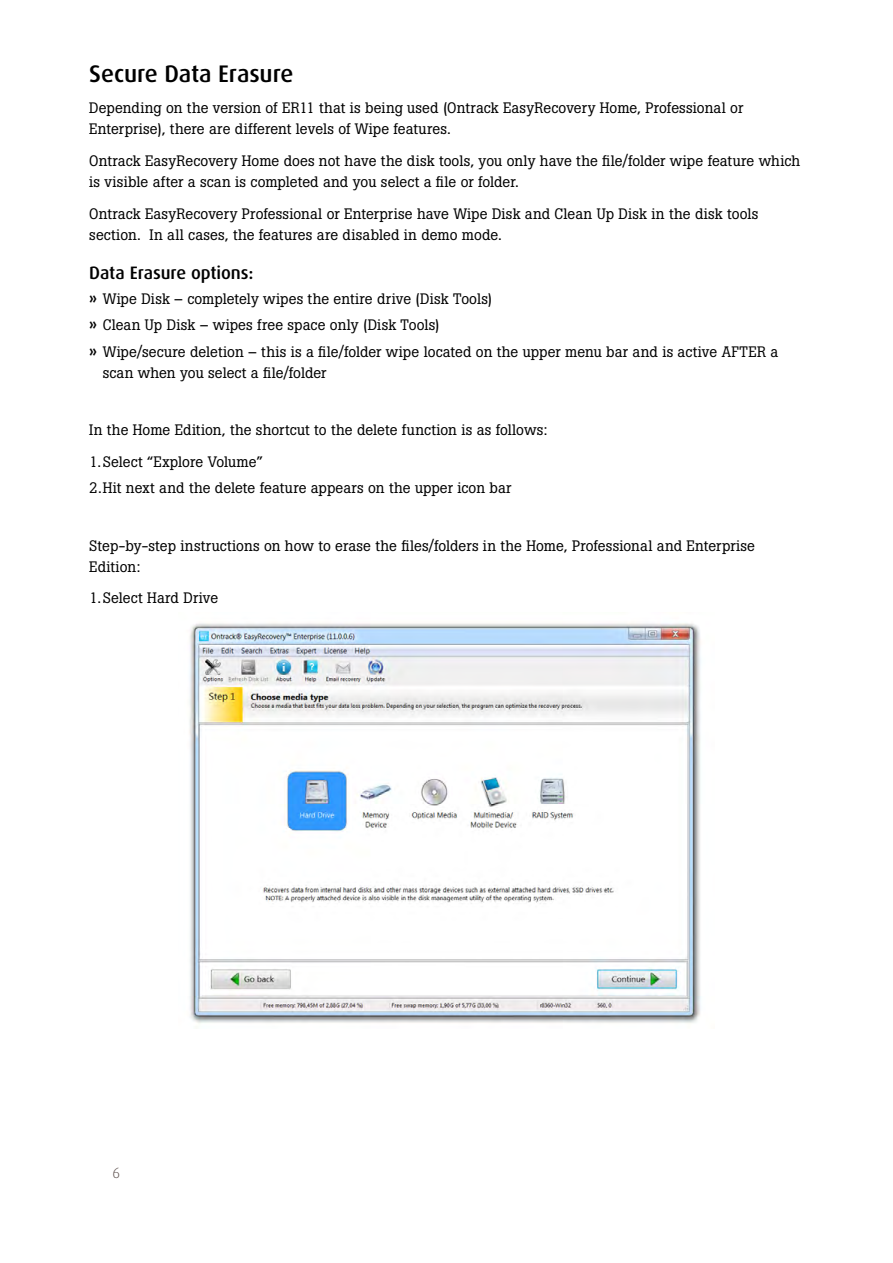
<style>
.page{position:relative;width:893px;height:1263px;background:#fff}
.page>*{position:absolute;margin:0;border:0;box-sizing:border-box;transform-origin:0 0}
.t1{font:500 24px "Dax OT";letter-spacing:-.005em;color:#000}
.t2{font:500 18px "Dax OT";letter-spacing:-.005em;color:#000}
.t3{font:15px/21px "Boton BQ";letter-spacing:.005em;color:#000}
.t4{font:300 15px "Dax OT";color:#5e514e}
.s1{font-family:"Dax OT";font-weight:700}
</style>
<div class="page">
<img style="left:189px;top:623px;width:512px;height:400px">
<h1 class="t1" style="left:89px;top:58px;width:206px">Secure Data Erasure</h1>
<p class="t3" style="left:89px;top:98px;width:655px">Depending on the version of ER11 that is being used (Ontrack EasyRecovery Home, Professional or<br>Enterprise), there are different levels of Wipe features.</p>
<p class="t3" style="left:89px;top:150px;width:712px">Ontrack EasyRecovery Home does not have the disk tools, you only have the file/folder wipe feature which is visible after a scan is completed and you select a file or folder.</p>
<p class="t3" style="left:89px;top:203px;width:671px">Ontrack EasyRecovery Professional or Enterprise have Wipe Disk and Clean Up Disk in the disk tools section. In all cases, the features are disabled in demo mode.</p>
<p class="t2" style="left:89px;top:261px;width:166px">Data Erasure options:</p>
<p class="t3" style="left:89px;top:286px;width:691px;line-height:26.2px"><span class="s1">»</span> Wipe Disk – completely wipes the entire drive (Disk Tools)<br><span class="s1">»</span> Clean Up Disk – wipes free space only (Disk Tools)<br><span class="s1">»</span> Wipe/secure deletion – this is a file/folder wipe located on the upper menu bar and is active AFTER a</p>
<p class="t3" style="left:103px;top:362px;width:225px">scan when you select a file/folder</p>
<p class="t3" style="left:89px;top:414px;width:460px;line-height:31.5px">In the Home Edition, the shortcut to the delete function is as follows:<br>1.Select “Explore Volume”</p>
<p class="t3" style="left:89px;top:477px;width:424px">2.Hit next and the delete feature appears on the upper icon bar</p>
<p class="t3" style="left:89px;top:535px;width:667px">Step-by-step instructions on how to erase the files/folders in the Home, Professional and Enterprise<br>Edition:</p>
<p class="t3" style="left:89px;top:587px;width:130px">1.Select Hard Drive</p>
<p class="t4" style="left:113px;top:1163px;width:9px">6</p>
</div>
